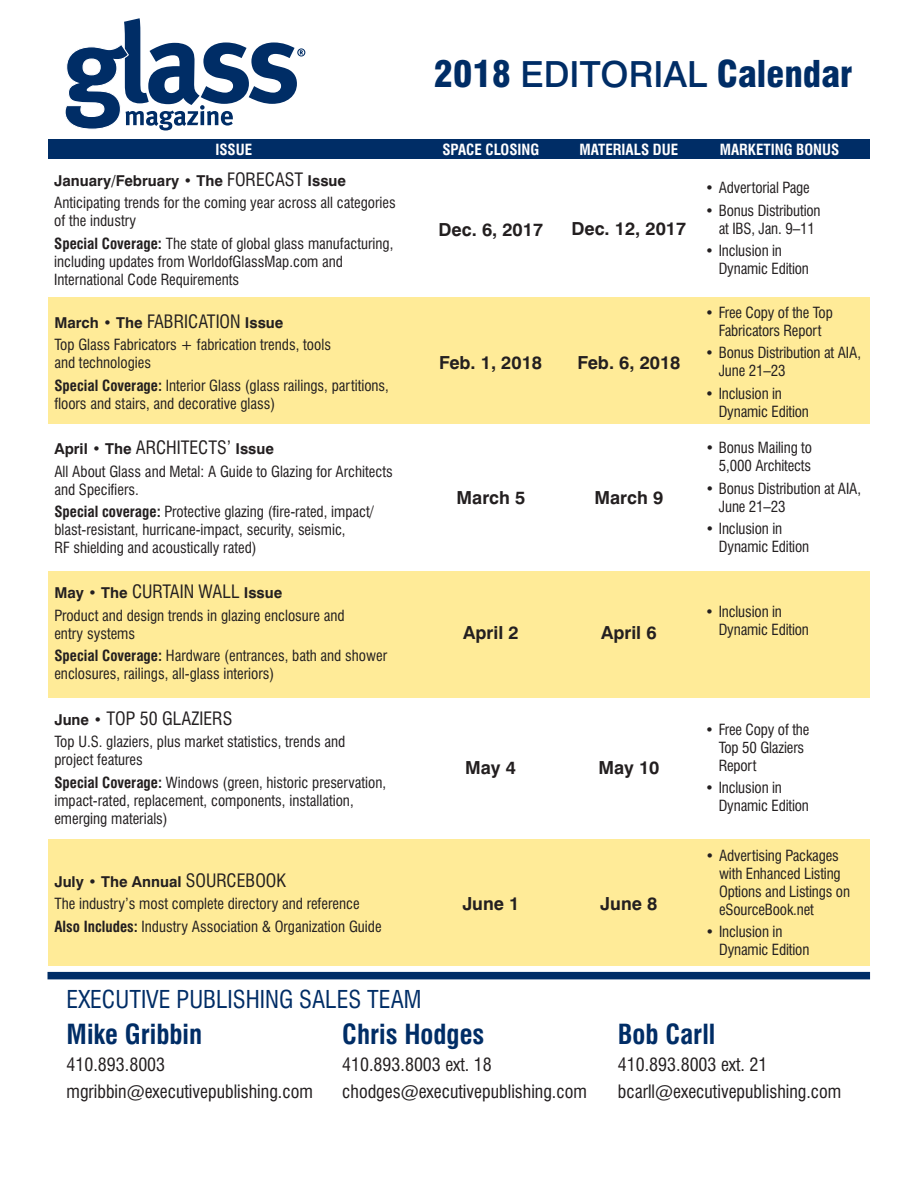
<style>
.page{position:relative;width:918px;height:1188px;background:#fff}
.page>*{position:absolute;margin:0;border:0;box-sizing:border-box;transform-origin:0 0}
.t1{font:900 condensed 36px "Swiss 721 BT";color:#002d66}
.t2{font:700 condensed 27px "Swiss 721 BT";color:#002d66}
.t3{font:condensed 24px "Swiss 721 BT";color:#002d66}
.t4{font:condensed 18px "Swiss 721 BT";color:#231f20}
.Table_Dates{font:700 18px "Swiss 721 BT";color:#231f20}
.t5{font:condensed 15px/18px "Swiss 721 BT";color:#231f20}
.t6{font:700 15px "Swiss 721 BT";color:#231f20}
.t7{font:700 condensed 15px "Swiss 721 BT";color:#fff}
.s1{font-weight:500;font-stretch:normal}
.s2{font-weight:400;font-stretch:condensed;font-size:18px}
.s3{font-weight:700}
.s4{font-weight:700;font-stretch:normal;font-size:15px}
</style>
<div class="page">
<div style="left:49px;top:140px;width:821px;height:19px;background:#002d66"></div>
<div style="left:49px;top:297px;width:821px;height:126px;background:#ffeb98"></div>
<div style="left:49px;top:571px;width:821px;height:126px;background:#ffeb98"></div>
<div style="left:49px;top:839px;width:821px;height:127px;background:#ffeb98"></div>
<svg style="left:65px;top:18px;width:240px;height:113px"></svg>
<div style="left:48px;top:972px;width:822px;height:7px;background:#002d66"></div>
<p class="t1" style="left:434px;top:52px;width:420px">2018 <span class="s1">EDITORIAL</span> Calendar</p>
<p class="t7" style="left:215px;top:141px;width:38px">ISSUE</p>
<p class="t7" style="left:442px;top:141px;width:99px">SPACE CLOSING</p>
<p class="t7" style="left:579px;top:141px;width:100px">MATERIALS DUE</p>
<p class="t7" style="left:720px;top:141px;width:121px">MARKETING BONUS</p>
<p class="t6" style="left:54px;top:171px;width:293px">January/February • The <span class="s2">FORECAST</span> Issue</p>
<p class="t5" style="left:54px;top:194px;width:343px">Anticipating trends for the coming year across all categories of the industry</p>
<p class="t5" style="left:54px;top:234px;width:341px"><span class="s3">Special Coverage:</span> The state of global glass manufacturing, including updates from WorldofGlassMap.com and<br>International Code Requirements</p>
<p class="t5" style="left:705px;top:179px;width:106px">• Advertorial Page</p>
<p class="t5" style="left:705px;top:202px;width:117px;text-align:center">• Bonus Distribution at IBS, Jan. 9–11</p>
<p class="t5" style="left:719px;top:242px;width:92px;text-indent:-14px">• Inclusion in<br>Dynamic Edition</p>
<p class="Table_Dates" style="left:571px;top:218px;width:116px">Dec. 12, 2017</p>
<p class="Table_Dates" style="left:439px;top:218px;width:106px">Dec. 6, 2017</p>
<p class="t6" style="left:54px;top:313px;width:230px">March • The <span class="s2">FABRICATION</span> Issue</p>
<p class="t5" style="left:54px;top:336px;width:278px">Top Glass Fabricators + fabrication trends, tools and technologies</p>
<p class="t5" style="left:54px;top:377px;width:336px"><span class="s3">Special Coverage:</span> Interior Glass (glass railings, partitions, floors and stairs, and decorative glass)</p>
<p class="t6" style="left:54px;top:440px;width:221px">April • The <span class="s2">ARCHITECTS’</span> Issue</p>
<p class="t5" style="left:54px;top:462px;width:340px">All About Glass and Metal: A Guide to Glazing for Architects and Specifiers.</p>
<p class="t5" style="left:54px;top:503px;width:321px"><span class="s3">Special coverage:</span> Protective glazing (fire-rated, impact/ blast-resistant, hurricane-impact, security, seismic,<br>RF shielding and acoustically rated)</p>
<p class="t6" style="left:54px;top:584px;width:229px">May • The <span class="s2">CURTAIN WALL</span> Issue</p>
<p class="t5" style="left:54px;top:606px;width:292px">Product and design trends in glazing enclosure and entry systems</p>
<p class="t5" style="left:54px;top:647px;width:334px"><span class="s3">Special Coverage:</span> Hardware (entrances, bath and shower enclosures, railings, all-glass interiors)</p>
<p class="t4" style="left:54px;top:707px;width:179px"><span class="s4">June •</span> TOP 50 GLAZIERS</p>
<p class="t5" style="left:54px;top:733px;width:292px">Top U.S. glaziers, plus market statistics, trends and project features</p>
<p class="t5" style="left:54px;top:773px;width:333px"><span class="s3">Special Coverage:</span> Windows (green, historic preservation, impact-rated, replacement, components, installation, emerging materials)</p>
<p class="t6" style="left:54px;top:872px;width:233px">July • The Annual <span class="s2">SOURCEBOOK</span></p>
<p class="t5" style="left:54px;top:895px;width:307px">The industry’s most complete directory and reference</p>
<p class="t5" style="left:54px;top:917px;width:329px"><span class="s3">Also Includes:</span> Industry Association &amp; Organization Guide</p>
<p class="Table_Dates" style="left:439px;top:351px;width:105px">Feb. 1, 2018</p>
<p class="Table_Dates" style="left:457px;top:487px;width:70px">March 5</p>
<p class="Table_Dates" style="left:463px;top:622px;width:57px">April 2</p>
<p class="Table_Dates" style="left:465px;top:757px;width:52px">May 4</p>
<p class="Table_Dates" style="left:462px;top:892px;width:59px">June 1</p>
<p class="t3" style="left:67px;top:985px;width:357px">EXECUTIVE PUBLISHING SALES TEAM</p>
<p class="Table_Dates" style="left:577px;top:351px;width:105px">Feb. 6, 2018</p>
<p class="Table_Dates" style="left:594px;top:487px;width:70px">March 9</p>
<p class="t5" style="left:705px;top:303px;width:129px;text-align:center">• Free Copy of the Top<br>Fabricators Report</p>
<p class="t5" style="left:719px;top:344px;width:144px;text-indent:-14px">• Bonus Distribution at AIA,<br>June 21–23</p>
<p class="t5" style="left:719px;top:384px;width:92px;text-indent:-14px">• Inclusion in<br>Dynamic Edition</p>
<p class="t5" style="left:705px;top:439px;width:108px;text-align:right">• Bonus Mailing to<br>5,000 Architects</p>
<p class="t5" style="left:719px;top:479px;width:144px;text-indent:-14px">• Bonus Distribution at AIA,<br>June 21–23</p>
<p class="t5" style="left:719px;top:520px;width:92px;text-indent:-14px">• Inclusion in<br>Dynamic Edition</p>
<p class="t5" style="left:705px;top:603px;width:78px">• Inclusion in</p>
<p class="Table_Dates" style="left:601px;top:622px;width:57px">April 6</p>
<p class="t5" style="left:719px;top:621px;width:92px">Dynamic Edition</p>
<p class="Table_Dates" style="left:598px;top:757px;width:63px">May 10</p>
<p class="Table_Dates" style="left:600px;top:892px;width:59px">June 8</p>
<p class="t5" style="left:719px;top:720px;width:92px;text-indent:-14px">• Free Copy of the<br>Top 50 Glaziers<br>Report</p>
<p class="t5" style="left:719px;top:779px;width:92px;text-indent:-14px">• Inclusion in<br>Dynamic Edition</p>
<p class="t5" style="left:719px;top:846px;width:132px;text-indent:-14px">• Advertising Packages with Enhanced Listing<br>Options and Listings on eSourceBook.net</p>
<p class="t5" style="left:719px;top:923px;width:92px;text-indent:-14px">• Inclusion in<br>Dynamic Edition</p>
<p class="t2" style="left:67px;top:1018px;width:137px">Mike Gribbin</p>
<p class="t4" style="left:67px;top:1054px;width:100px">410.893.8003</p>
<p class="t4" style="left:67px;top:1081px;width:248px">mgribbin@executivepublishing.com</p>
<p class="t2" style="left:342px;top:1018px;width:144px">Chris Hodges</p>
<p class="t4" style="left:342px;top:1054px;width:151px">410.893.8003 ext. 18</p>
<p class="t4" style="left:342px;top:1081px;width:246px">chodges@executivepublishing.com</p>
<p class="t2" style="left:618px;top:1018px;width:99px">Bob Carll</p>
<p class="t4" style="left:618px;top:1054px;width:151px">410.893.8003 ext. 21</p>
<p class="t4" style="left:618px;top:1081px;width:225px">bcarll@executivepublishing.com</p>
</div>
